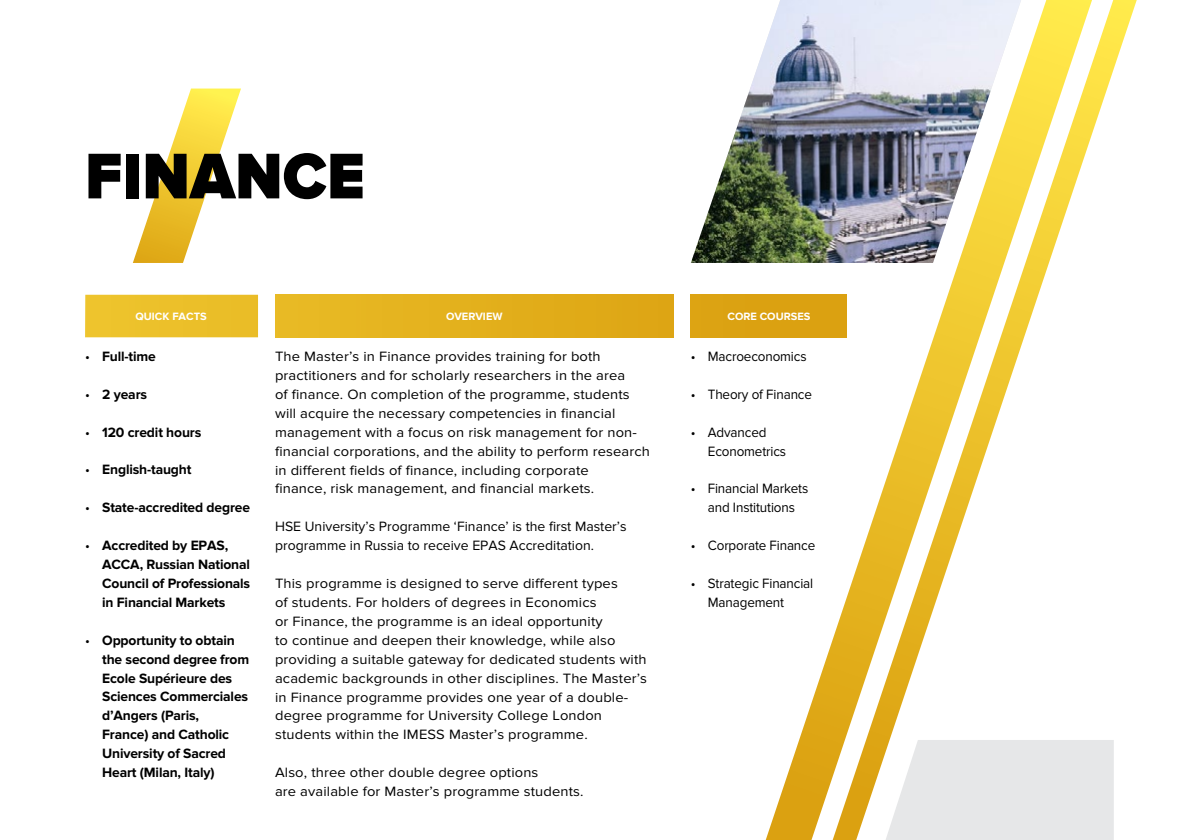
<style>
.page{position:relative;width:1191px;height:840px;background:#fff}
.page>*{position:absolute;margin:0;border:0;box-sizing:border-box;transform-origin:0 0}
.t1{font:900 66.8px "Proxima Nova";color:#000;scale:.95 1}
.t2{font:14px/19px "Proxima Nova";letter-spacing:.01em;color:#000;scale:1.05 1}
.t3{font:700 14px/19px "Proxima Nova";letter-spacing:-.01em;color:#000}
.t4{font:14px/18.8px "Proxima Nova";letter-spacing:-.01em;color:#000;scale:.96 1}
.t5{font:14px/18.8px "Proxima Nova";letter-spacing:.01em;color:#000}
.t6{font:700 11px "Proxima Nova";color:#fff}
.s1{font-weight:400}
</style>
<div class="page">
<img style="left:691px;top:45px;width:74px;height:218px">
<svg style="left:133px;top:88px;width:108px;height:175px"></svg>
<svg style="left:1092px;top:0;width:44px;height:839px"></svg>
<svg style="left:765px;top:0;width:327px;height:839px"></svg>
<svg style="left:885px;top:739px;width:228px;height:100px;background:#e8e8e9"></svg>
<div style="left:85px;top:294px;width:173px;height:43px;background:#ecc02a"></div>
<div style="left:691px;top:294px;width:156px;height:43px;background:#dba111"></div>
<div style="left:275px;top:294px;width:398px;height:43px;background:#e3b01c"></div>
<h1 class="t1" style="left:85px;top:137px;width:296px">FINANCE</h1>
<p class="t6" style="left:135px;top:310px;width:73px">QUICK FACTS</p>
<p class="t6" style="left:727px;top:310px;width:84px">CORE COURSES</p>
<p class="t3" style="left:85px;top:347px;width:72px"><span class="s1">•</span> Full-time</p>
<p class="t3" style="left:85px;top:385px;width:63px"><span class="s1">•</span> 2 years</p>
<p class="t3" style="left:85px;top:422px;width:118px"><span class="s1">•</span> 120 credit hours</p>
<p class="t3" style="left:85px;top:460px;width:108px"><span class="s1">•</span> English-taught</p>
<p class="t3" style="left:85px;top:498px;width:166px"><span class="s1">•</span> State-accredited degree</p>
<p class="t3" style="left:102px;top:536px;width:149px;text-indent:-17px"><span class="s1">•</span> Accredited by EPAS,<br>АССА, Russian National<br>Council of Professionals in Financial Markets</p>
<p class="t3" style="left:102px;top:630px;width:148px;text-indent:-17px"><span class="s1">•</span> Opportunity to obtain the second degree from<br>Ecole Supérieure des<br>Sciences Commerciales d’Angers (Paris,<br>France) and Catholic<br>University of Sacred<br>Heart (Milan, Italy)</p>
<p class="t6" style="left:446px;top:310px;width:58px">OVERVIEW</p>
<p class="t2" style="left:275px;top:347px;width:359px">The Master’s in Finance provides training for both practitioners and for scholarly researchers in the area<br>of finance. On completion of the programme, students will acquire the necessary competencies in financial management with a focus on risk management for non&shy;financial corporations, and the ability to perform research in different fields of finance, including corporate<br>finance, risk management, and financial markets.</p>
<p class="t5" style="left:275px;top:517px;width:353px">HSE University’s Programme ‘Finance’ is the first Master’s programme in Russia to receive EPAS Accreditation.</p>
<p class="t2" style="left:275px;top:573px;width:356px">This programme is designed to serve different types<br>of students. For holders of degrees in Economics<br>or Finance, the programme is an ideal opportunity<br>to continue and deepen their knowledge, while also providing a suitable gateway for dedicated students with academic backgrounds in other disciplines. The Master’s in Finance programme provides one year of a double&shy;degree programme for University College London students within the IMESS Master’s programme.</p>
<p class="t2" style="left:275px;top:762px;width:295px">Also, three other double degree options<br>are available for Master’s programme students.</p>
<p class="t4" style="left:691px;top:347px;width:122px">• Macroeconomics</p>
<p class="t4" style="left:691px;top:385px;width:128px">• Theory of Finance</p>
<p class="t4" style="left:708px;top:422px;width:83px;text-indent:-17px">• Advanced<br>Econometrics</p>
<p class="t4" style="left:691px;top:479px;width:124px;text-align:center">• Financial Markets and Institutions</p>
<p class="t4" style="left:691px;top:536px;width:131px">• Corporate Finance</p>
<p class="t4" style="left:708px;top:573px;width:111px;text-indent:-17px">• Strategic Financial<br>Management</p>
</div>
